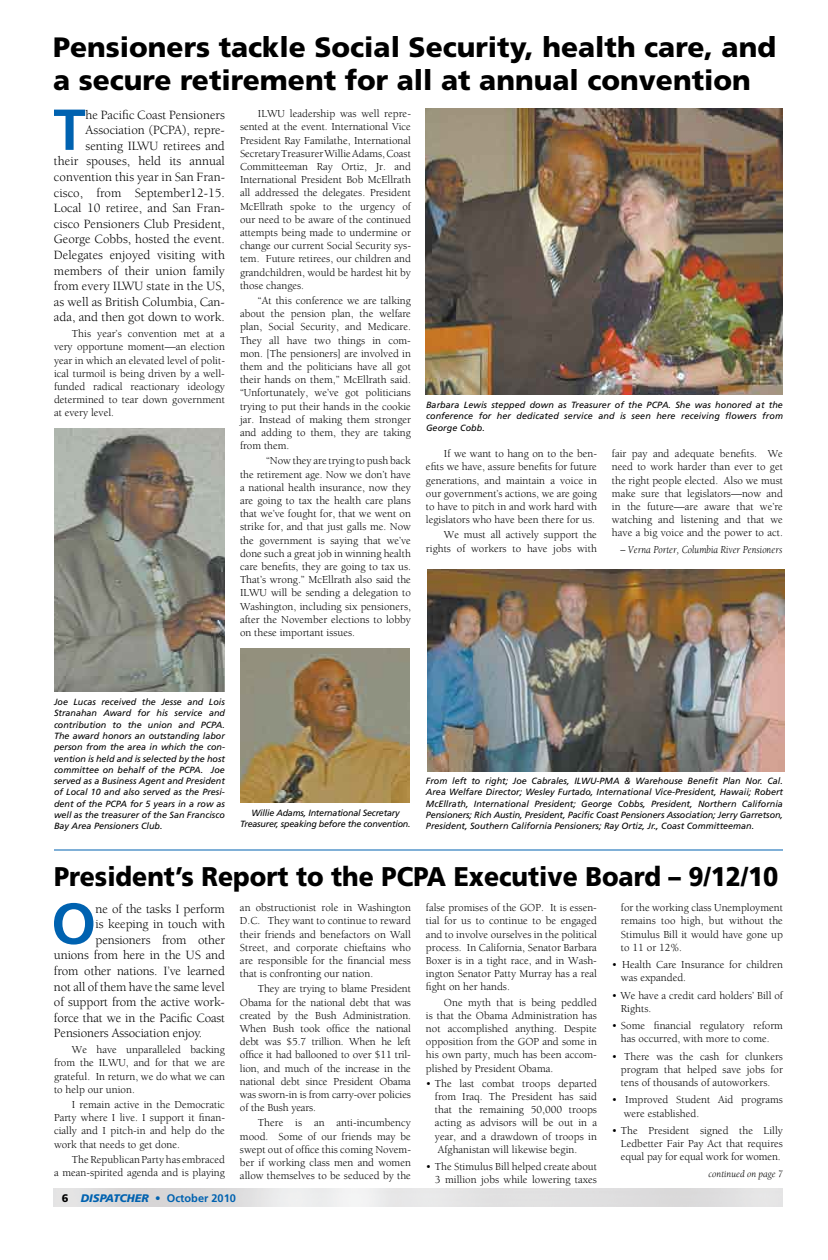
<style>
.page{position:relative;width:828px;height:1260px;background:#fff}
.page>*{position:absolute;margin:0;border:0;box-sizing:border-box;transform-origin:0 0}
.t1{font:700 57.7px "Frutiger";color:#0062b0}
.t2{font:900 28px/33.6px "Frutiger";color:#000}
.t3{font:900 27px "Frutiger";color:#000;scale:.92 1}
.t4{font:13px/15.6px "Berkeley";color:#000;text-align:right}
.t5{font:11px/13.2px "Berkeley";color:#000;text-align:justify}
.t6{font:italic 11px "Berkeley";color:#000;scale:.91 1}
.t7{font:700 11px "Frutiger";color:#0062b0}
.t8{font:italic 10px "Berkeley";color:#000}
.t9{font:italic 9px/11.3px "Frutiger";color:#000;text-align:justify}
.t10{font:italic 9px/11.3px "Frutiger";letter-spacing:-.02em;color:#000;text-align:center}
.s1{font-weight:900;color:#000}
.s2{font-weight:900;font-style:italic}
</style>
<div class="page">
<img style="left:425px;top:108px;width:358px;height:287px">
<img style="left:54px;top:429px;width:171px;height:263px">
<img style="left:427px;top:569px;width:358px;height:203px">
<img style="left:240px;top:648px;width:170px;height:155px">
<hr style="left:54px;top:849px;width:729px;height:1px;background:#0062b0">
<h2 class="t2" style="left:53px;top:30px;width:725px">Pensioners tackle Social Security, health care, and a secure retirement for all at annual convention</h2>
<h1 class="t1" style="left:54px;top:96px;width:34px">T</h1>
<p class="t4" style="left:54px;top:107px;width:173px">he Pacific Coast Pensioners<br>Association (PCPA), repre&shy;senting ILWU retirees and<br>their spouses, held its annual convention this year in San Fran&shy;cisco, from September12-15.<br>Local 10 retiree, and San Fran&shy;cisco Pensioners Club President,<br>George Cobbs, hosted the event.<br>Delegates enjoyed visiting with members of their union family from every ILWU state in the US, as well as British Columbia, Can&shy;ada, and then got down to work.</p>
<p class="t5" style="left:54px;top:327px;width:173px;text-indent:18px">This year’s convention met at a very opportune moment—an election year in which an elevated level of polit&shy;ical turmoil is being driven by a well&shy;funded radical reactionary ideology determined to tear down government at every level.</p>
<p class="t5" style="left:240px;top:107px;width:173px;text-indent:18px">ILWU leadership was well repre&shy;sented at the event. International Vice President Ray Familathe, International Secretary Treasurer Willie Adams, Coast Committeeman Ray Ortiz, Jr. and International President Bob McEllrath all addressed the delegates. President McEllrath spoke to the urgency of our need to be aware of the continued attempts being made to undermine or change our current Social Security sys&shy;tem. Future retirees, our children and grandchildren, would be hardest hit by those changes.</p>
<p class="t5" style="left:240px;top:294px;width:173px;text-indent:18px">“At this conference we are talking about the pension plan, the welfare plan, Social Security, and Medicare.<br>They all have two things in com&shy;mon. [The pensioners] are involved in them and the politicians have all got their hands on them,” McEllrath said. “Unfortunately, we’ve got politicians trying to put their hands in the cookie jar. Instead of making them stronger and adding to them, they are taking from them.</p>
<p class="t5" style="left:240px;top:455px;width:173px;text-indent:26px">“Now they are trying to push back the retirement age. Now we don’t have a national health insurance, now they are going to tax the health care plans that we’ve fought for, that we went on strike for, and that just galls me. Now the government is saying that we’ve done such a great job in winning health care benefits, they are going to tax us.<br>That’s wrong.” McEllrath also said the ILWU will be sending a delegation to Washington, including six pensioners, after the November elections to lobby on these important issues.</p>
<p class="t5" style="left:426px;top:447px;width:173px;text-indent:18px">If we want to hang on to the ben&shy;efits we have, assure benefits for future generations, and maintain a voice in our government’s actions, we are going to have to pitch in and work hard with legislators who have been there for us.</p>
<p class="t9" style="left:426px;top:399px;width:359px">Barbara Lewis stepped down as Treasurer of the PCPA. She was honored at the conference for her dedicated service and is seen here receiving flowers from George Cobb.</p>
<p class="t5" style="left:612px;top:447px;width:173px">fair pay and adequate benefits. We need to work harder than ever to get the right people elected. Also we must make sure that legislators—now and in the future—are aware that we’re watching and listening and that we have a big voice and the power to act.</p>
<p class="t6" style="left:621px;top:543px;width:179px">– Verna Porter, Columbia River Pensioners</p>
<p class="t5" style="left:426px;top:529px;width:172px;text-align:right">We must all actively support the rights of workers to have jobs with</p>
<p class="t9" style="left:54px;top:696px;width:173px">Joe Lucas received the Jesse and Lois Stranahan Award for his service and contribution to the union and PCPA.<br>The award honors an outstanding labor person from the area in which the con&shy;vention is held and is selected by the host committee on behalf of the PCPA. Joe served as a Business Agent and President of Local 10 and also served as the Presi&shy;dent of the PCPA for 5 years in a row as well as the treasurer of the San Francisco Bay Area Pensioners Club.</p>
<p class="t10" style="left:240px;top:807px;width:172px">Willie Adams, International Secretary<br>Treasurer, speaking before the convention.</p>
<p class="t9" style="left:426px;top:775px;width:359px">From left to right; Joe Cabrales, ILWU-PMA &amp; Warehouse Benefit Plan Nor. Cal.<br>Area Welfare Director; Wesley Furtado, International Vice-President, Hawaii; Robert McEllrath, International President; George Cobbs, President, Northern California Pensioners; Rich Austin, President, Pacific Coast Pensioners Association; Jerry Garretson, President, Southern California Pensioners; Ray Ortiz, Jr., Coast Committeeman.</p>
<h3 class="t3" style="left:54px;top:860px;width:789px">President’s Report to the PCPA Executive Board – 9/12/10</h3>
<h1 class="t1" style="left:51px;top:890px;width:46px">O</h1>
<p class="t4" style="left:96px;top:901px;width:131px">ne of the tasks I perform</p>
<p class="t5" style="left:426px;top:901px;width:173px">false promises of the GOP. It is essen&shy;tial for us to continue to be engaged and to involve ourselves in the political process. In California, Senator Barbara Boxer is in a tight race, and in Wash&shy;ington Senator Patty Murray has a real fight on her hands.</p>
<p class="t5" style="left:426px;top:996px;width:173px;text-indent:18px">One myth that is being peddled is that the Obama Administration has not accomplished anything. Despite opposition from the GOP and some in his own party, much has been accom&shy;plished by President Obama.</p>
<p class="t5" style="left:435px;top:1077px;width:164px;text-indent:-9px">• The last combat troops departed from Iraq. The President has said that the remaining 50,000 troops acting as advisors will be out in a year, and a drawdown of troops in Afghanistan will likewise begin.</p>
<p class="t5" style="left:426px;top:1160px;width:173px;text-align:right">• The Stimulus Bill helped create about<br>3 million jobs while lowering taxes</p>
<p class="t5" style="left:621px;top:901px;width:164px">for the working class Unemployment remains too high, but without the Stimulus Bill it would have gone up to 11 or 12%.</p>
<p class="t5" style="left:621px;top:958px;width:164px;text-indent:-9px">• Health Care Insurance for children was expanded.</p>
<p class="t5" style="left:621px;top:989px;width:164px;text-indent:-9px">• We have a credit card holders’ Bill of<br>Rights.</p>
<p class="t5" style="left:612px;top:1019px;width:173px;text-align:center">• Some financial regulatory reform has occurred, with more to come.</p>
<p class="t5" style="left:621px;top:1050px;width:163px;text-indent:-9px">• There was the cash for clunkers program that helped save jobs for tens of thousands of autoworkers.</p>
<p class="t5" style="left:624px;top:1094px;width:161px;text-indent:-12px">• Improved Student Aid programs were established.</p>
<p class="t5" style="left:621px;top:1124px;width:164px;text-indent:-9px">• The President signed the Lilly Ledbetter Fair Pay Act that requires equal pay for equal work for women.</p>
<p class="t5" style="left:240px;top:901px;width:173px">an obstructionist role in Washington D.C. They want to continue to reward their friends and benefactors on Wall Street, and corporate chieftains who are responsible for the financial mess that is confronting our nation.</p>
<p class="t5" style="left:240px;top:983px;width:173px;text-indent:18px">They are trying to blame President Obama for the national debt that was created by the Bush Administration.<br>When Bush took office the national debt was $5.7 trillion. When he left office it had ballooned to over $11 tril&shy;lion, and much of the increase in the national debt since President Obama was sworn-in is from carry-over policies of the Bush years.</p>
<p class="t5" style="left:240px;top:1117px;width:173px;text-indent:18px">There is an anti-incumbency mood. Some of our friends may be swept out of office this coming Novem&shy;ber if working class men and women allow themselves to be seduced by the</p>
<p class="t4" style="left:96px;top:917px;width:131px">is keeping in touch with</p>
<p class="t4" style="left:96px;top:932px;width:131px">pensioners from other</p>
<p class="t4" style="left:54px;top:948px;width:173px">unions from here in the US and</p>
<p class="t4" style="left:54px;top:963px;width:173px">from other nations. I’ve learned</p>
<p class="t4" style="left:54px;top:979px;width:172px">not all of them have the same level</p>
<p class="t4" style="left:54px;top:995px;width:172px">of support from the active work-</p>
<p class="t4" style="left:54px;top:1010px;width:172px">force that we in the Pacific Coast</p>
<p class="t4" style="left:54px;top:1026px;width:150px">Pensioners Association enjoy.</p>
<p class="t5" style="left:54px;top:1043px;width:173px;text-indent:18px">We have unparalleled backing from the ILWU, and for that we are grateful. In return, we do what we can to help our union.</p>
<p class="t5" style="left:54px;top:1098px;width:173px;text-indent:18px">I remain active in the Democratic Party where I live. I support it finan&shy;cially and I pitch-in and help do the work that needs to get done.</p>
<p class="t5" style="left:54px;top:1153px;width:173px;text-align:right">The Republican Party has embraced<br>a mean-spirited agenda and is playing</p>
<p class="t8" style="left:709px;top:1169px;width:76px">continued on page 7</p>
<p class="t7" style="left:62px;top:1192px;width:176px"><span class="s1">6</span> <span class="s2">DISPATCHER</span> • October 2010</p>
</div>
